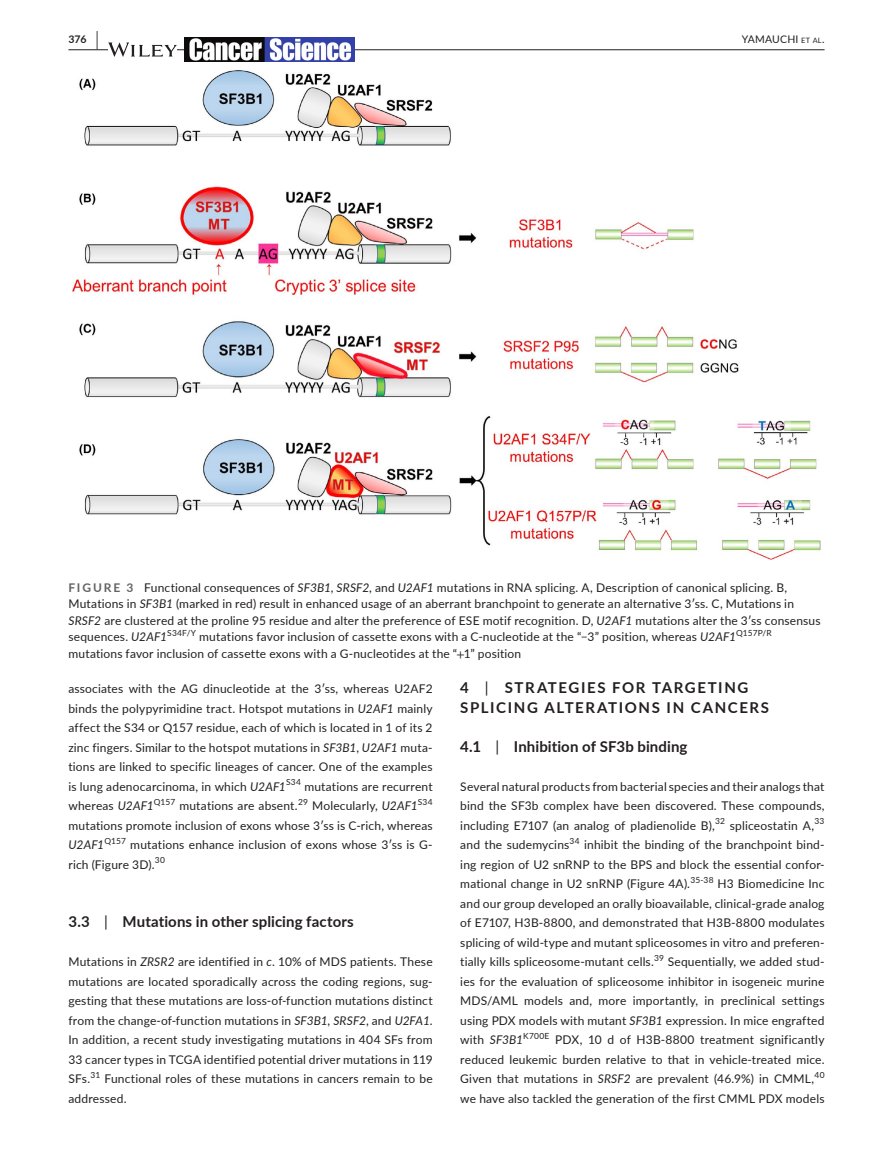
<style>
.page{position:relative;width:893px;height:1174px;background:#fff}
.page>*{position:absolute;margin:0;border:0;box-sizing:border-box;transform-origin:0 0}
.t1{font:700 15px "Lato";letter-spacing:.02em;color:#231f20}
.t2{font:700 15px/19.5px "Lato";letter-spacing:.105em;color:#231f20}
.t3{font:12px/19.5px "Lato";letter-spacing:.015em;color:#231f20;text-align:justify}
.t4{font:italic 12px "Lato";color:#231f20}
.t5{font:10.5px "Lato";letter-spacing:.015em;color:#231f20}
.t6{font:700 10.5px "Lato";color:#231f20}
.t7{font:8.4px "Lato";letter-spacing:.015em;color:#231f20}
.s1{font-size:19.5px}
.s2{font-size:7.35px}
.s3{font-weight:700;color:#636366}
.s4{font-style:italic}
.s5{font-family:"STIX"}
.s6{font-weight:400}
</style>
<div class="page">
<hr style="left:68px;top:49px;width:756px;height:1px;background:#231f20">
<svg style="left:108px;top:42px;width:69px;height:15px"></svg>
<img style="left:185px;top:38px;width:170px;height:24px">
<img style="left:72px;top:70px;width:749px;height:490px">
<p class="t6" style="left:68px;top:31px;width:31px">376 <span class="s1">|</span></p>
<p class="t5" style="left:742px;top:31px;width:84px">YAMAUCHI <span class="s2">et al</span>.</p>
<p class="t3" style="left:68px;top:579px;width:754px;line-height:16.5px;text-align:left"><span class="s3">FIGURE 3</span> Functional consequences of <span class="s4">SF3B1</span>, <span class="s4">SRSF2</span>, and <span class="s4">U2AF1</span> mutations in RNA splicing. A, Description of canonical splicing. B, Mutations in <span class="s4">SF3B1</span> (marked in red) result in enhanced usage of an aberrant branchpoint to generate an alternative 3′ss. C, Mutations in <span class="s4">SRSF2</span> are clustered at the proline 95 residue and alter the preference of ESE motif recognition. D, <span class="s4">U2AF1</span> mutations alter the 3′ss consensus sequences. <span class="s4">U2AF1</span></p>
<p class="t7" style="left:167px;top:627px;width:30px">S34F/Y</p>
<p class="t3" style="left:199px;top:627px;width:538px">mutations favor inclusion of cassette exons with a C-nucleotide at the “−3” position, whereas <span class="s4">U2AF1</span></p>
<p class="t7" style="left:736px;top:627px;width:37px">Q157P/R</p>
<p class="t3" style="left:68px;top:643px;width:454px">mutations favor inclusion of cassette exons with a G-nucleotides at the “<span class="s5">+</span>1” position</p>
<p class="t3" style="left:68px;top:678px;width:366px">associates with the AG dinucleotide at the 3′ss, whereas U2AF2 binds the polypyrimidine tract. Hotspot mutations in <span class="s4">U2AF1</span> mainly affect the S34 or Q157 residue, each of which is located in 1 of its 2 zinc fingers. Similar to the hotspot mutations in <span class="s4">SF3B1</span>, <span class="s4">U2AF1</span> muta&shy;tions are linked to specific lineages of cancer. One of the examples is lung adenocarcinoma, in which <span class="s4">U2AF1</span></p>
<p class="t7" style="left:286px;top:776px;width:16px">S34</p>
<p class="t3" style="left:304px;top:776px;width:130px">mutations are recurrent</p>
<p class="t3" style="left:68px;top:795px;width:87px">whereas <span class="s4">U2AF1</span></p>
<p class="t7" style="left:154px;top:796px;width:23px">Q157</p>
<p class="t3" style="left:179px;top:795px;width:120px">mutations are absent.</p>
<p class="t7" style="left:298px;top:796px;width:11px">29</p>
<p class="t3" style="left:312px;top:795px;width:107px">Molecularly, <span class="s4">U2AF1</span></p>
<p class="t7" style="left:418px;top:796px;width:16px">S34</p>
<p class="t3" style="left:68px;top:815px;width:366px">mutations promote inclusion of exons whose 3′ss is C-rich, whereas</p>
<p class="t4" style="left:68px;top:836px;width:37px">U2AF1</p>
<p class="t7" style="left:104px;top:835px;width:23px">Q157</p>
<p class="t3" style="left:68px;top:834px;width:366px;text-indent:62px">mutations enhance inclusion of exons whose 3′ss is G&shy;rich (Figure 3D).</p>
<p class="t7" style="left:155px;top:854px;width:12px">30</p>
<p class="t1" style="left:68px;top:911px;width:287px">3.3 <span class="s6">|</span> Mutations in other splicing factors</p>
<p class="t3" style="left:68px;top:951px;width:366px">Mutations in <span class="s4">ZRSR2</span> are identified in <span class="s4">c</span>. 10% of MDS patients. These mutations are located sporadically across the coding regions, sug&shy;gesting that these mutations are loss-of-function mutations distinct from the change-of-function mutations in <span class="s4">SF3B1</span>, <span class="s4">SRSF2</span>, and <span class="s4">U2FA1</span>.<br>In addition, a recent study investigating mutations in 404 SFs from 33 cancer types in TCGA identified potential driver mutations in 119<br>SFs.<sup>31</sup> Functional roles of these mutations in cancers remain to be addressed.</p>
<p class="t2" style="left:460px;top:677px;width:310px">4 <span class="s6">|</span> STRATEGIES FOR TARGETING<br>SPLICING ALTERATIONS IN CANCERS</p>
<p class="t1" style="left:460px;top:735px;width:229px">4.1 <span class="s6">|</span> Inhibition of SF3b binding</p>
<p class="t3" style="left:460px;top:776px;width:366px">Several natural products from bacterial species and their analogs that bind the SF3b complex have been discovered. These compounds, including E7107 (an analog of pladienolide B),</p>
<p class="t7" style="left:715px;top:815px;width:11px">32</p>
<p class="t3" style="left:730px;top:815px;width:86px">spliceostatin A,</p>
<p class="t7" style="left:814px;top:815px;width:11px">33</p>
<p class="t3" style="left:460px;top:834px;width:111px">and the sudemycins</p>
<p class="t7" style="left:570px;top:835px;width:12px">34</p>
<p class="t3" style="left:460px;top:834px;width:366px;text-indent:124px">inhibit the binding of the branchpoint bind&shy;ing region of U2 snRNP to the BPS and block the essential confor&shy;mational change in U2 snRNP (Figure 4A).</p>
<p class="t7" style="left:690px;top:874px;width:25px">35-38</p>
<p class="t3" style="left:460px;top:873px;width:366px;text-indent:257px">H3 Biomedicine Inc and our group developed an orally bioavailable, clinical-grade analog of E7107, H3B-8800, and demonstrated that H3B-8800 modulates splicing of wild-type and mutant spliceosomes in vitro and preferen&shy;tially kills spliceosome-mutant cells.</p>
<p class="t7" style="left:654px;top:952px;width:11px">39</p>
<p class="t3" style="left:460px;top:951px;width:366px;text-indent:207px">Sequentially, we added stud&shy;ies for the evaluation of spliceosome inhibitor in isogeneic murine MDS/AML models and, more importantly, in preclinical settings using PDX models with mutant <span class="s4">SF3B1</span> expression. In mice engrafted with <span class="s4">SF3B1</span><sup>K700E</sup> PDX, 10 d of H3B-8800 treatment significantly reduced leukemic burden relative to that in vehicle-treated mice.<br>Given that mutations in <span class="s4">SRSF2</span> are prevalent (46.9%) in CMML,<sup>40 </sup>we have also tackled the generation of the first CMML PDX models</p>
</div>
